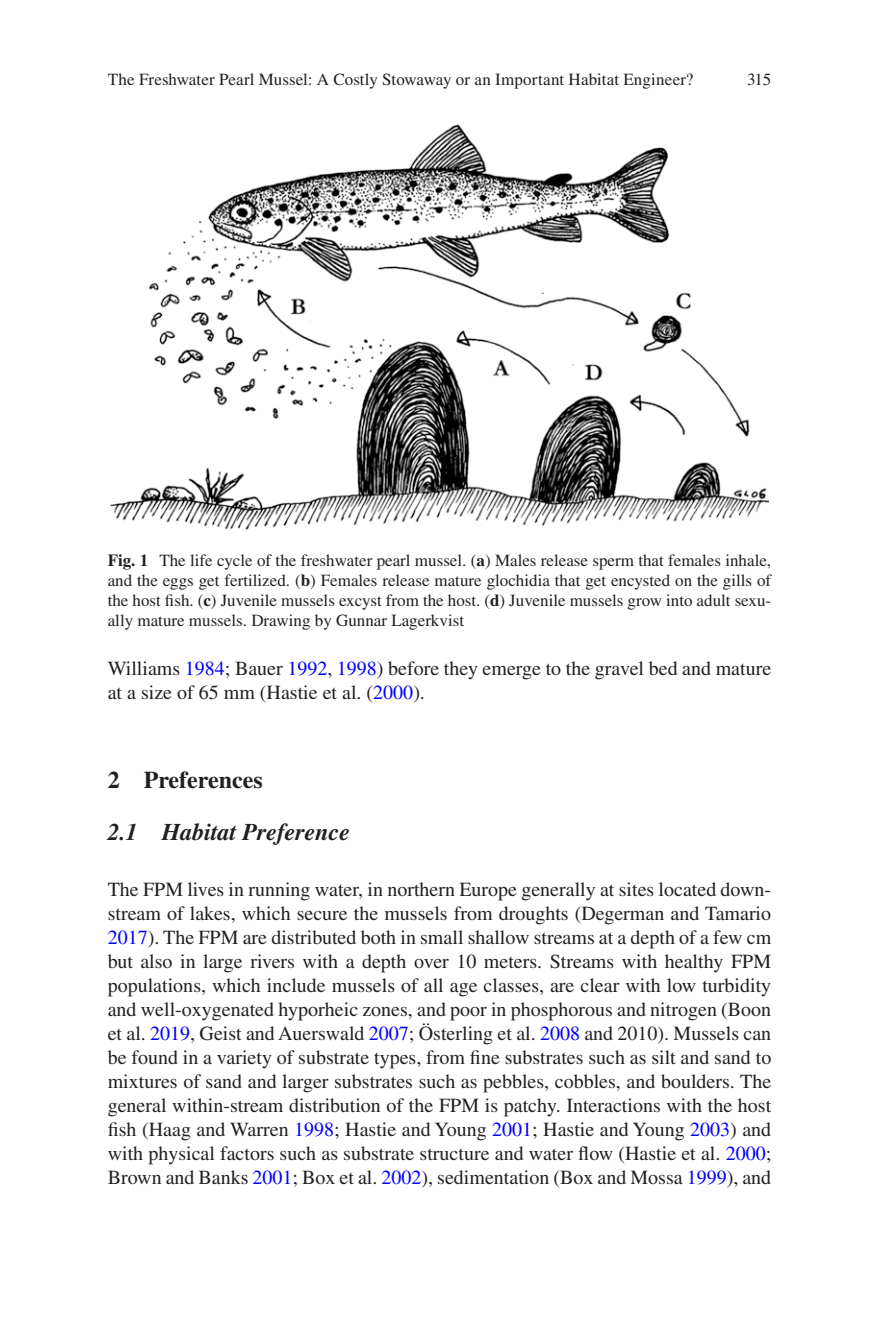
<style>
.page{position:relative;width:879px;height:1333px;background:#fff}
.page>*{position:absolute;margin:0;border:0;box-sizing:border-box;transform-origin:0 0}
._1_hd_2_hd{font:italic 700 24px "Times LT Std";color:#231f20}
._1_hd{font:700 24px "Times LT Std";color:#231f20}
.Text_flush{font:20px/24px "Times LT Std";color:#231f20;text-align:justify}
.Text{font:20px/24px "Times LT Std";color:#231f20}
.t1{font:17px/20px "Times LT Std";color:#231f20;text-align:justify}
.s1{font-weight:700}
.s2{color:#00f}
</style>
<div class="page">
<img style="left:111px;top:124px;width:657px;height:406px">
<p class="t1" style="left:108px;top:69px;width:587px">The Freshwater Pearl Mussel: A Costly Stowaway or an Important Habitat Engineer?</p>
<p class="t1" style="left:747px;top:69px;width:26px">315</p>
<p class="t1" style="left:108px;top:550px;width:665px"><span class="s1">Fig. 1</span> The life cycle of the freshwater pearl mussel. (<span class="s1">a</span>) Males release sperm that females inhale, and the eggs get fertilized. (<span class="s1">b</span>) Females release mature glochidia that get encysted on the gills of the host fish. (<span class="s1">c</span>) Juvenile mussels excyst from the host. (<span class="s1">d</span>) Juvenile mussels grow into adult sexu&shy;ally mature mussels. Drawing by Gunnar Lagerkvist</p>
<p class="Text" style="left:108px;top:656px;width:665px">Williams <span class="s2">1984</span>; Bauer <span class="s2">1992</span>, <span class="s2">1998</span>) before they emerge to the gravel bed and mature at a size of 65 mm (Hastie et al. (<span class="s2">2000</span>).</p>
<h2 class="_1_hd" style="left:108px;top:765px;width:157px">2 Preferences</h2>
<h3 class="_1_hd_2_hd" style="left:108px;top:817px;width:244px">2.1 Habitat Preference</h3>
<p class="Text_flush" style="left:108px;top:876px;width:665px">The FPM lives in running water, in northern Europe generally at sites located down&shy;stream of lakes, which secure the mussels from droughts (Degerman and Tamario <span class="s2">2017</span>). The FPM are distributed both in small shallow streams at a depth of a few cm but also in large rivers with a depth over 10 meters. Streams with healthy FPM populations, which include mussels of all age classes, are clear with low turbidity and well-oxygenated hyporheic zones, and poor in phosphorous and nitrogen (Boon et al. <span class="s2">2019</span>, Geist and Auerswald <span class="s2">2007</span>; Österling et al. <span class="s2">2008</span> and 2010). Mussels can be found in a variety of substrate types, from fine substrates such as silt and sand to mixtures of sand and larger substrates such as pebbles, cobbles, and boulders. The general within-stream distribution of the FPM is patchy. Interactions with the host fish (Haag and Warren <span class="s2">1998</span>; Hastie and Young <span class="s2">2001</span>; Hastie and Young <span class="s2">2003</span>) and with physical factors such as substrate structure and water flow (Hastie et al. <span class="s2">2000</span>; Brown and Banks <span class="s2">2001</span>; Box et al. <span class="s2">2002</span>), sedimentation (Box and Mossa <span class="s2">1999</span>), and</p>
</div>
